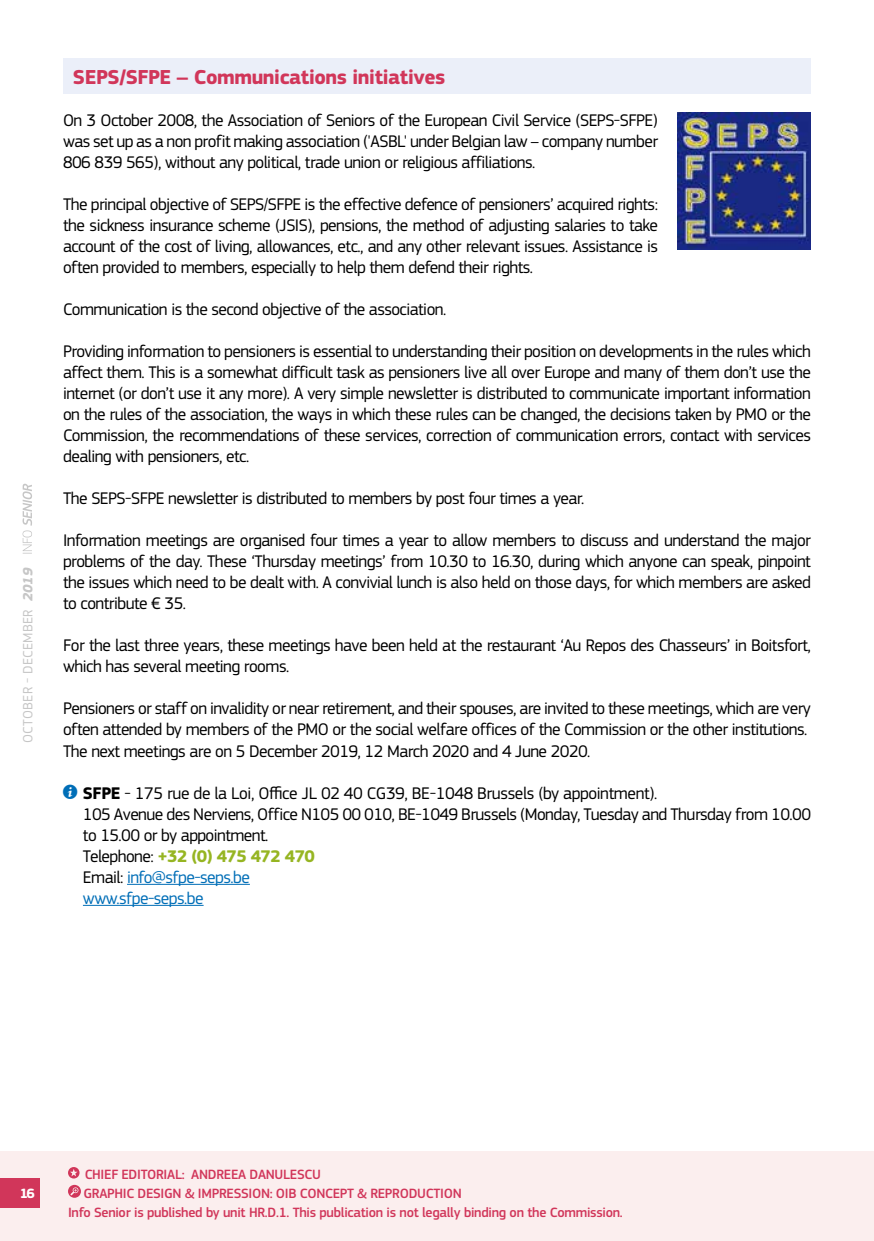
<style>
.page{position:relative;width:874px;height:1241px;background:#fff}
.page>*{position:absolute;margin:0;border:0;box-sizing:border-box;transform-origin:0 0}
.t1{font:700 21px "EC Square Sans Pro";letter-spacing:-.02em;color:#d1365a}
.t2{font:17.5px/21px "EC Square Sans Pro";letter-spacing:-.03em;color:#000;text-align:justify}
.t3{font:500 14px "EC Square Sans Pro";letter-spacing:-.02em;color:#d1365a}
.t4{font:14px "EC Square Sans Pro";letter-spacing:.02em;color:#c6c6c6}
.t5{font:700 14px "EC Square Sans Pro";color:#fff}
.s1{font-weight:700;font-style:italic}
.s2{font-family:"s Tmedia";color:#006eb7}
.s3{font-weight:700}
.s4{font-weight:700;color:#96b522}
.s5{color:#006eb7}
</style>
<div class="page">
<div style="left:0;top:1150px;width:873px;height:90px;background:#fbeeee"></div>
<div style="left:0;top:1177px;width:40px;height:30px;background:#d1365a"></div>
<svg style="left:23px;top:483px;width:9px;height:70px"></svg>
<svg style="left:68px;top:1167px;width:11px;height:11px"></svg>
<svg style="left:68px;top:1184px;width:13px;height:13px"></svg>
<div style="left:63px;top:58px;width:747px;height:36px;background:#ebeff9"></div>
<hr style="left:127px;top:883px;width:123px;height:1px;background:#006eb7">
<hr style="left:83px;top:904px;width:120px;height:1px;background:#006eb7">
<img style="left:677px;top:112px;width:133px;height:137px">
<p class="t4" style="left:20px;top:742px;width:176px;rotate:-90deg">OCTOBER - DECEMBER <span class="s1">2019</span></p>
<p class="t1" style="left:73px;top:65px;width:374px">SEPS/SFPE – Communications initiatives</p>
<p class="t2" style="left:63px;top:110px;width:596px">On 3 October 2008, the Association of Seniors of the European Civil Service (SEPS-SFPE) was set up as a non profit making association ('ASBL' under Belgian law – company number 806 839 565), without any political, trade union or religious affiliations.</p>
<p class="t2" style="left:63px;top:194px;width:596px">The principal objective of SEPS/SFPE is the effective defence of pensioners’ acquired rights: the sickness insurance scheme (JSIS), pensions, the method of adjusting salaries to take account of the cost of living, allowances, etc., and any other relevant issues. Assistance is often provided to members, especially to help them defend their rights.</p>
<p class="t2" style="left:63px;top:299px;width:384px">Communication is the second objective of the association.</p>
<p class="t2" style="left:63px;top:341px;width:749px">Providing information to pensioners is essential to understanding their position on developments in the rules which affect them. This is a somewhat difficult task as pensioners live all over Europe and many of them don’t use the internet (or don’t use it any more). A very simple newsletter is distributed to communicate important information on the rules of the association, the ways in which these rules can be changed, the decisions taken by PMO or the Commission, the recommendations of these services, correction of communication errors, contact with services dealing with pensioners, etc.</p>
<p class="t2" style="left:63px;top:488px;width:522px">The SEPS-SFPE newsletter is distributed to members by post four times a year.</p>
<p class="t2" style="left:63px;top:530px;width:749px">Information meetings are organised four times a year to allow members to discuss and understand the major problems of the day. These ‘Thursday meetings’ from 10.30 to 16.30, during which anyone can speak, pinpoint the issues which need to be dealt with. A convivial lunch is also held on those days, for which members are asked to contribute € 35.</p>
<p class="t2" style="left:63px;top:635px;width:749px">For the last three years, these meetings have been held at the restaurant ‘Au Repos des Chasseurs’ in Boitsfort, which has several meeting rooms.</p>
<p class="t2" style="left:63px;top:698px;width:749px;text-align:left">Pensioners or staff on invalidity or near retirement, and their spouses, are invited to these meetings, which are very often attended by members of the PMO or the social welfare offices of the Commission or the other institutions.<br>The next meetings are on 5 December 2019, 12 March 2020 and 4 June 2020.</p>
<p class="t2" style="left:83px;top:782px;width:729px;text-align:left;text-indent:-20px"><span class="s2">i</span> <span class="s3">SFPE</span> - 175 rue de la Loi, Office JL 02 40 CG39, BE-1048 Brussels (by appointment).<br>105 Avenue des Nerviens, Office N105 00 010, BE-1049 Brussels (Monday, Tuesday and Thursday from 10.00 to 15.00 or by appointment.<br>Telephone: <span class="s4">+32 (0) 475 472 470<br></span>Email: <span class="s5">info@sfpe-seps.be<br>www.sfpe-seps.be</span></p>
<p class="t5" style="left:20px;top:1184px;width:16px">16</p>
<p class="t3" style="left:85px;top:1165px;width:237px">CHIEF EDITORIAL: ANDREEA DANULESCU</p>
<p class="t3" style="left:83px;top:1184px;width:379px">GRAPHIC DESIGN &amp; IMPRESSION: OIB CONCEPT &amp; REPRODUCTION</p>
<p class="t3" style="left:68px;top:1203px;width:556px">Info Senior is published by unit HR.D.1. This publication is not legally binding on the Commission.</p>
</div>
